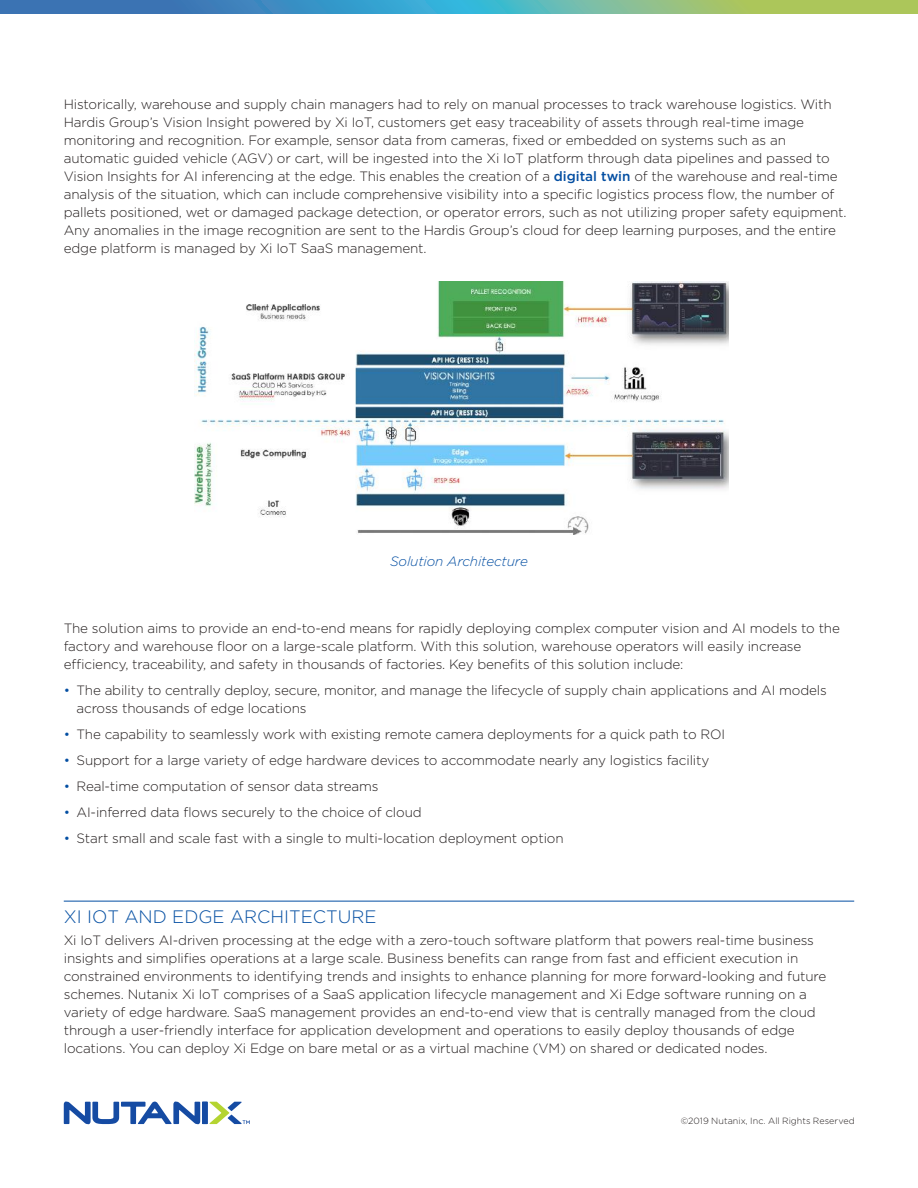
<style>
.page{position:relative;width:918px;height:1188px;background:#fff}
.page>*{position:absolute;margin:0;border:0;box-sizing:border-box;transform-origin:0 0}
.t1{font:300 18px "Gotham";color:#034ea2}
.t2{font:300 13.5px/18px "Gotham";letter-spacing:-.01em;color:#241f1f}
.t3{font:italic 300 13.5px "Gotham";letter-spacing:-.01em;color:#034ea2}
.t4{font:300 9px "Gotham";letter-spacing:.005em;color:#241f1f}
.s1{font-weight:500;color:#034ea2}
.s2{color:#034ea2}
</style>
<div class="page">
<svg style="left:0;top:0;width:918px;height:14px;background:#61a4a3"></svg>
<svg style="left:210px;top:1102px;width:40px;height:22px"></svg>
<div style="left:202px;top:1102px;width:6px;height:22px;background:#154ba3"></div>
<svg style="left:64px;top:1102px;width:136px;height:22px"></svg>
<hr style="left:64px;top:901px;width:790px;height:1px;background:#034ea2">
<img style="left:195px;top:281px;width:534px;height:254px">
<p class="t2" style="left:64px;top:94px;width:784px">Historically, warehouse and supply chain managers had to rely on manual processes to track warehouse logistics. With Hardis Group’s Vision Insight powered by Xi IoT, customers get easy traceability of assets through real-time image monitoring and recognition. For example, sensor data from cameras, fixed or embedded on systems such as an automatic guided vehicle (AGV) or cart, will be ingested into the Xi IoT platform through data pipelines and passed to Vision Insights for AI inferencing at the edge. This enables the creation of a <span class="s1">digital twin</span> of the warehouse and real-time analysis of the situation, which can include comprehensive visibility into a specific logistics process flow, the number of pallets positioned, wet or damaged package detection, or operator errors, such as not utilizing proper safety equipment.<br>Any anomalies in the image recognition are sent to the Hardis Group’s cloud for deep learning purposes, and the entire edge platform is managed by Xi IoT SaaS management.</p>
<p class="t3" style="left:390px;top:553px;width:139px">Solution Architecture</p>
<p class="t2" style="left:64px;top:619px;width:778px">The solution aims to provide an end-to-end means for rapidly deploying complex computer vision and AI models to the factory and warehouse floor on a large-scale platform. With this solution, warehouse operators will easily increase efficiency, traceability, and safety in thousands of factories. Key benefits of this solution include:</p>
<p class="t2" style="left:77px;top:681px;width:752px;text-indent:-13px"><span class="s2">•</span> The ability to centrally deploy, secure, monitor, and manage the lifecycle of supply chain applications and AI models across thousands of edge locations</p>
<p class="t2" style="left:64px;top:725px;width:663px"><span class="s2">•</span> The capability to seamlessly work with existing remote camera deployments for a quick path to ROI</p>
<p class="t2" style="left:64px;top:751px;width:647px"><span class="s2">•</span> Support for a large variety of edge hardware devices to accommodate nearly any logistics facility</p>
<p class="t2" style="left:64px;top:777px;width:316px"><span class="s2">•</span> Real-time computation of sensor data streams</p>
<p class="t2" style="left:64px;top:803px;width:359px"><span class="s2">•</span> AI-inferred data flows securely to the choice of cloud</p>
<p class="t2" style="left:64px;top:829px;width:501px"><span class="s2">•</span> Start small and scale fast with a single to multi-location deployment option</p>
<h1 class="t1" style="left:64px;top:905px;width:314px">XI IOT AND EDGE ARCHITECTURE</h1>
<p class="t2" style="left:64px;top:931px;width:764px">Xi IoT delivers AI-driven processing at the edge with a zero-touch software platform that powers real-time business insights and simplifies operations at a large scale. Business benefits can range from fast and efficient execution in constrained environments to identifying trends and insights to enhance planning for more forward-looking and future schemes. Nutanix Xi IoT comprises of a SaaS application lifecycle management and Xi Edge software running on a variety of edge hardware. SaaS management provides an end-to-end view that is centrally managed from the cloud through a user-friendly interface for application development and operations to easily deploy thousands of edge locations. You can deploy Xi Edge on bare metal or as a virtual machine (VM) on shared or dedicated nodes.</p>
<p class="t4" style="left:681px;top:1115px;width:176px">©2019 Nutanix, Inc. All Rights Reserved</p>
</div>
